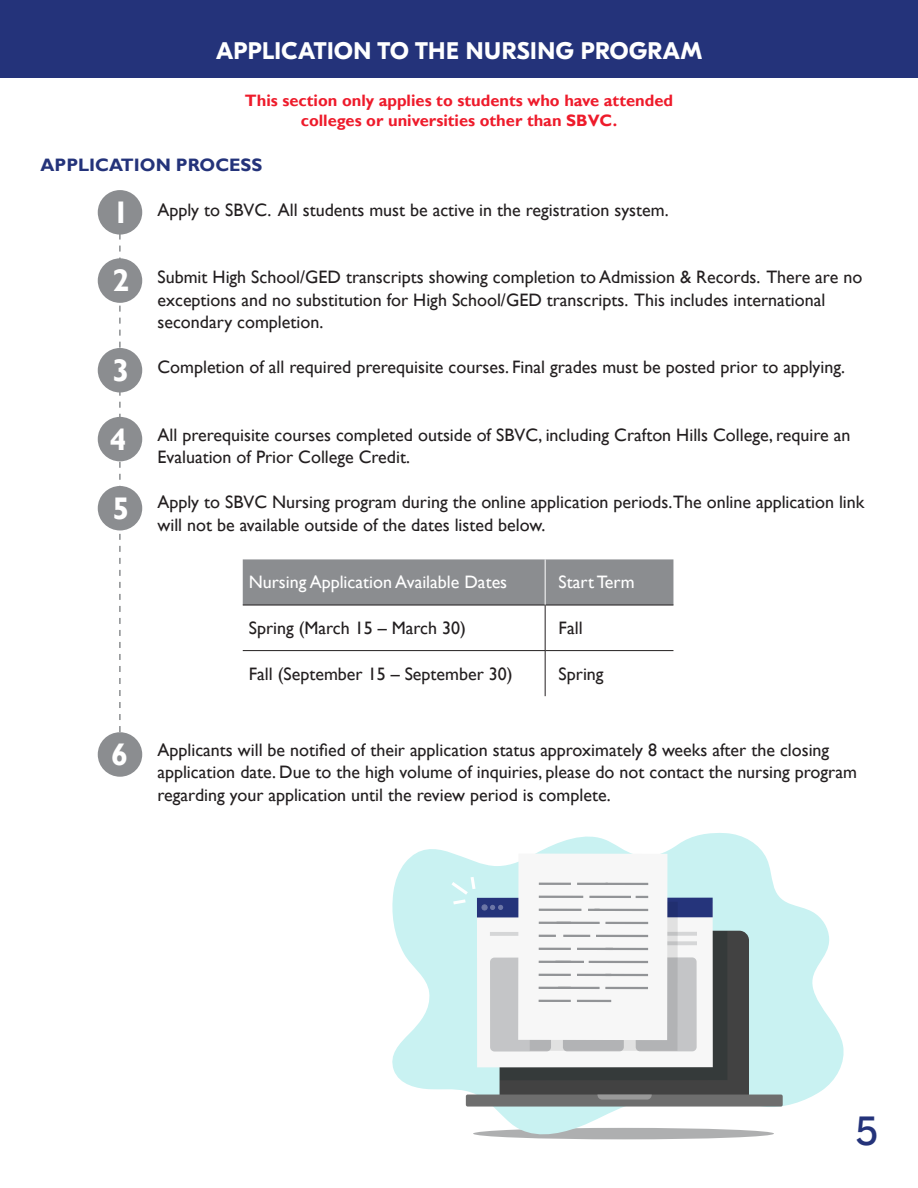
<style>
.page{position:relative;width:918px;height:1188px;background:#fff}
.page>*{position:absolute;margin:0;border:0;box-sizing:border-box;transform-origin:0 0}
.t1{font:42.3px "GT Eesti Pro Display";color:#24337a}
.t2{font:700 31.2px "Gill Sans";color:#fff}
.t3{font:700 24px "GT Eesti Pro Display";letter-spacing:.02em;color:#fff}
.t4{font:18px "Gill Sans";color:#231f20}
.t5{font:18px "Gill Sans";color:#fff}
.t6{font:700 18px "Gill Sans";color:#24337a}
.t7{font:700 16.5px "Gill Sans";color:#ee1b2b}
</style>
<div class="page">
<svg style="left:119px;top:235px;width:2px;height:497px"></svg>
<div style="left:0;top:0;width:918px;height:77px;background:#24337a"></div>
<div style="left:243px;top:559px;width:430px;height:46px;background:#8b8d90"></div>
<hr style="left:243px;top:605px;width:302px;height:1px;background:#231f20">
<hr style="left:545px;top:605px;width:128px;height:1px;background:#231f20">
<hr style="left:545px;top:605px;width:1px;height:45px;background:#231f20">
<hr style="left:243px;top:650px;width:302px;height:1px;background:#231f20">
<hr style="left:545px;top:650px;width:128px;height:1px;background:#231f20">
<hr style="left:545px;top:651px;width:1px;height:45px;background:#231f20">
<hr style="left:545px;top:559px;width:1px;height:46px;background:#fff">
<div style="left:98px;top:190px;width:44px;height:45px;background:#8b8d90;border-radius:50%"></div>
<div style="left:98px;top:258px;width:44px;height:45px;background:#8b8d90;border-radius:50%"></div>
<div style="left:98px;top:348px;width:44px;height:44px;background:#8b8d90;border-radius:50%"></div>
<div style="left:98px;top:417px;width:44px;height:44px;background:#8b8d90;border-radius:50%"></div>
<div style="left:98px;top:486px;width:44px;height:44px;background:#8b8d90;border-radius:50%"></div>
<div style="left:98px;top:732px;width:44px;height:45px;background:#8b8d90;border-radius:50%"></div>
<svg style="left:392px;top:833px;width:452px;height:307px;fill:#c9f2f2"></svg>
<div style="left:500px;top:931px;width:249px;height:174px;background:#424242;border-radius:10px"></div>
<div style="left:466px;top:1095px;width:317px;height:12px;background:#6e6e6e;border-radius:2px"></div>
<svg style="left:597px;top:1095px;width:55px;height:5px"></svg>
<div style="left:500px;top:931px;width:227px;height:149px;background:#353a3a"></div>
<div style="left:477px;top:903px;width:236px;height:164px;background:#f7f7f7"></div>
<div style="left:477px;top:898px;width:236px;height:19px;background:#25347b"></div>
<hr style="left:619px;top:932px;width:76px;height:4px;background:#d5d6d7">
<hr style="left:659px;top:941px;width:36px;height:4px;background:#d5d6d7">
<hr style="left:492px;top:932px;width:32px;height:4px;background:#d5d6d7">
<div style="left:490px;top:958px;width:61px;height:94px;background:#c4c5c7;border-radius:4px"></div>
<div style="left:636px;top:957px;width:61px;height:94px;background:#c4c5c7;border-radius:4px"></div>
<svg style="left:448px;top:874px;width:55px;height:36px"></svg>
<svg style="left:530px;top:902px;width:148px;height:149px;fill:#b2b3b5"></svg>
<div style="left:518px;top:854px;width:149px;height:186px;background:#f7f7f7"></div>
<hr style="left:540px;top:883px;width:30px;height:2px;background:#929497">
<hr style="left:578px;top:883px;width:29px;height:2px;background:#929497">
<hr style="left:607px;top:883px;width:40px;height:2px;background:#929497">
<hr style="left:540px;top:896px;width:42px;height:2px;background:#929497">
<hr style="left:591px;top:896px;width:39px;height:2px;background:#929497">
<svg style="left:637px;top:896px;width:10px;height:2px"></svg>
<hr style="left:540px;top:909px;width:40px;height:2px;background:#929497">
<svg style="left:589px;top:909px;width:7px;height:2px"></svg>
<hr style="left:596px;top:909px;width:51px;height:2px;background:#929497">
<hr style="left:540px;top:922px;width:30px;height:2px;background:#929497">
<hr style="left:558px;top:922px;width:41px;height:2px;background:#929497">
<hr style="left:607px;top:922px;width:40px;height:2px;background:#929497">
<svg style="left:540px;top:935px;width:15px;height:2px"></svg>
<hr style="left:564px;top:935px;width:25px;height:2px;background:#929497">
<hr style="left:597px;top:935px;width:50px;height:2px;background:#929497">
<hr style="left:540px;top:948px;width:30px;height:2px;background:#929497">
<hr style="left:578px;top:948px;width:34px;height:2px;background:#929497">
<hr style="left:607px;top:948px;width:40px;height:2px;background:#929497">
<hr style="left:540px;top:961px;width:30px;height:2px;background:#929497">
<hr style="left:557px;top:961px;width:26px;height:2px;background:#929497">
<hr style="left:590px;top:961px;width:57px;height:2px;background:#929497">
<hr style="left:540px;top:974px;width:30px;height:2px;background:#929497">
<hr style="left:578px;top:974px;width:32px;height:2px;background:#929497">
<hr style="left:607px;top:974px;width:40px;height:2px;background:#929497">
<hr style="left:540px;top:987px;width:30px;height:2px;background:#929497">
<hr style="left:559px;top:987px;width:39px;height:2px;background:#929497">
<hr style="left:607px;top:987px;width:40px;height:2px;background:#929497">
<hr style="left:540px;top:1000px;width:30px;height:2px;background:#929497">
<hr style="left:578px;top:1000px;width:32px;height:2px;background:#929497">
<p class="t3" style="left:216px;top:37px;width:488px">APPLICATION TO THE NURSING PROGRAM</p>
<p class="t7" style="left:245px;top:91px;width:430px">This section only applies to students who have attended</p>
<p class="t7" style="left:301px;top:110px;width:318px">colleges or universities other than SBVC.</p>
<p class="t6" style="left:40px;top:154px;width:223px">APPLICATION PROCESS</p>
<p class="t4" style="left:158px;top:199px;width:513px">Apply to SBVC. All students must be active in the registration system.</p>
<p class="t2" style="left:113px;top:194px;width:19px">1</p>
<p class="t2" style="left:113px;top:262px;width:19px">2</p>
<p class="t2" style="left:113px;top:352px;width:19px">3</p>
<p class="t2" style="left:110px;top:420px;width:19px">4</p>
<p class="t2" style="left:113px;top:490px;width:19px">5</p>
<p class="t2" style="left:111px;top:736px;width:19px">6</p>
<p class="t4" style="left:158px;top:267px;width:706px">Submit High School/GED transcripts showing completion to Admission &amp; Records. There are no</p>
<p class="t4" style="left:158px;top:289px;width:669px">exceptions and no substitution for High School/GED transcripts. This includes international</p>
<p class="t4" style="left:158px;top:312px;width:167px">secondary completion.</p>
<p class="t4" style="left:158px;top:357px;width:689px">Completion of all required prerequisite courses. Final grades must be posted prior to applying.</p>
<p class="t4" style="left:158px;top:424px;width:695px">All prerequisite courses completed outside of SBVC, including Crafton Hills College, require an</p>
<p class="t4" style="left:158px;top:447px;width:254px">Evaluation of Prior College Credit.</p>
<p class="t4" style="left:158px;top:492px;width:709px">Apply to SBVC Nursing program during the online application periods.The online application link</p>
<p class="t4" style="left:158px;top:514px;width:389px">will not be available outside of the dates listed below.</p>
<p class="t5" style="left:249px;top:572px;width:260px">Nursing Application Available Dates</p>
<p class="t5" style="left:559px;top:572px;width:77px">Start Term</p>
<p class="t4" style="left:249px;top:618px;width:219px">Spring (March 15 – March 30)</p>
<p class="t4" style="left:559px;top:618px;width:26px">Fall</p>
<p class="t4" style="left:249px;top:663px;width:265px">Fall (September 15 – September 30)</p>
<p class="t4" style="left:559px;top:663px;width:47px">Spring</p>
<p class="t4" style="left:158px;top:739px;width:673px">Applicants will be notified of their application status approximately 8 weeks after the closing</p>
<p class="t4" style="left:158px;top:762px;width:701px">application date. Due to the high volume of inquiries, please do not contact the nursing program</p>
<p class="t4" style="left:158px;top:784px;width:455px">regarding your application until the review period is complete.</p>
<p class="t1" style="left:855px;top:1107px;width:24px">5</p>
</div>
